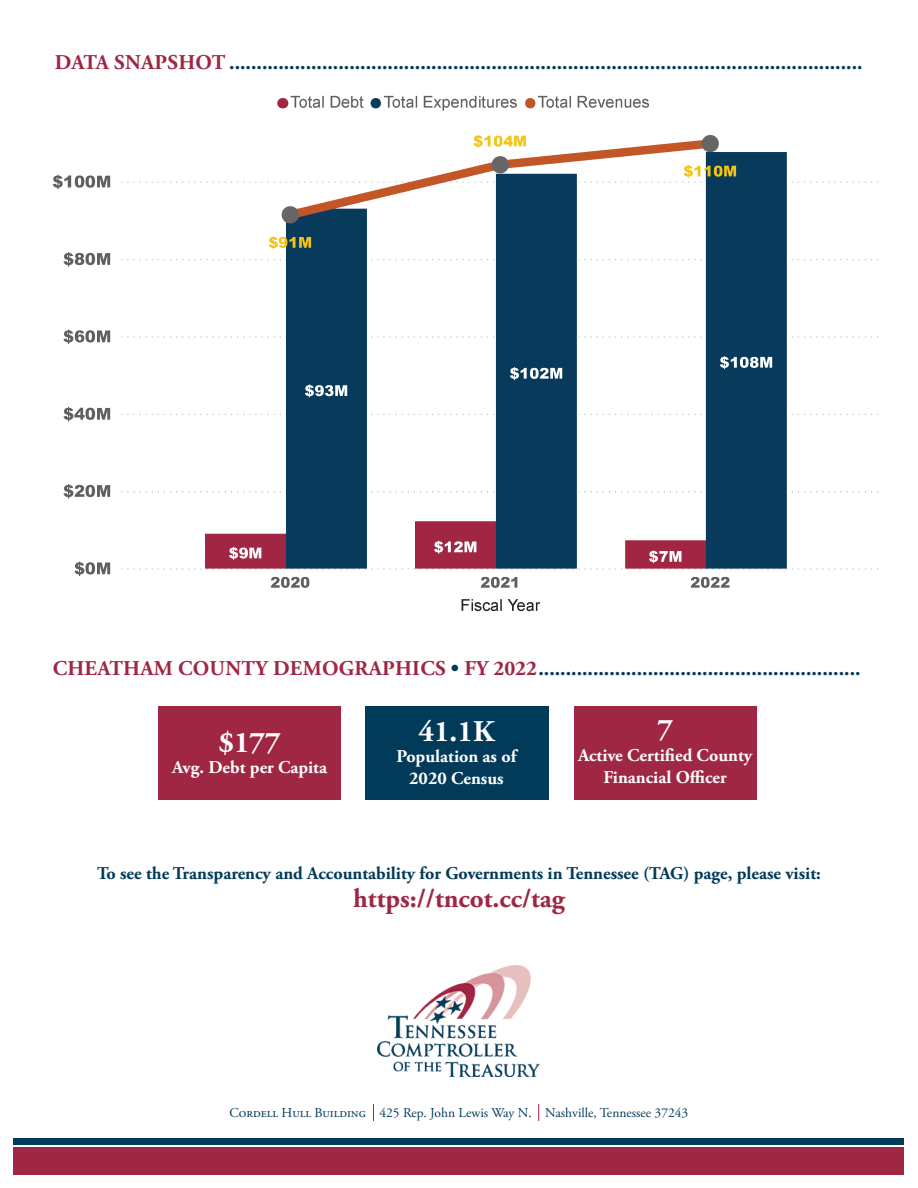
<style>
.page{position:relative;width:918px;height:1188px;background:#fff}
.page>*{position:absolute;margin:0;border:0;box-sizing:border-box;transform-origin:0 0}
.t1{font:700 30px "Adobe Garamond Pro";color:#fff}
.t2{font:700 27px "Adobe Garamond Pro";color:#9f2743}
.t3{font:700 21px "Adobe Garamond Pro";letter-spacing:.015em;color:#023b5a}
.t4{font:700 18px "Adobe Garamond Pro";color:#023b5a}
.t5{font:700 18px/21.6px "Adobe Garamond Pro";color:#fff;text-align:center}
.t6{font:13.5px "Adobe Garamond Pro";color:#023b5a}
.s1{color:#9f2743}
</style>
<div class="page">
<img style="left:378px;top:966px;width:161px;height:111px">
<div style="left:14px;top:1148px;width:890px;height:27px;background:#9f2743"></div>
<div style="left:14px;top:1138px;width:890px;height:7px;background:#023b5a"></div>
<svg style="left:538px;top:1104px;width:1px;height:17px"></svg>
<svg style="left:373px;top:1104px;width:1px;height:17px"></svg>
<div style="left:365px;top:706px;width:184px;height:94px;background:#023b5a"></div>
<div style="left:158px;top:706px;width:183px;height:94px;background:#9f2743"></div>
<div style="left:574px;top:706px;width:183px;height:94px;background:#9f2743"></div>
<img style="left:52px;top:95px;width:827px;height:517px">
<p class="t3" style="left:55px;top:50px;width:809px"><span class="s1">DATA SNAPSHOT</span> ....................................................................................................................</p>
<p class="t3" style="left:53px;top:656px;width:809px"><span class="s1">CHEATHAM COUNTY DEMOGRAPHICS</span> • <span class="s1">FY 2022</span>...........................................................</p>
<h1 class="t1" style="left:218px;top:725px;width:64px">$177</h1>
<p class="t5" style="left:172px;top:757px;width:156px">Avg. Debt per Capita</p>
<h1 class="t1" style="left:418px;top:714px;width:78px">41.1K</h1>
<p class="t5" style="left:397px;top:746px;width:121px">Population as of<br>2020 Census</p>
<h1 class="t1" style="left:657px;top:712px;width:17px">7</h1>
<p class="t5" style="left:578px;top:745px;width:176px">Active Certified County<br>Financial Officer</p>
<p class="t4" style="left:97px;top:862px;width:725px">To see the Transparency and Accountability for Governments in Tennessee (TAG) page, please visit:</p>
<p class="t2" style="left:353px;top:882px;width:213px">https://tncot.cc/tag</p>
<p class="t6" style="left:230px;top:1105px;width:460px">Cordell Hull Building 425 Rep. John Lewis Way N. Nashville, Tennessee 37243</p>
</div>
